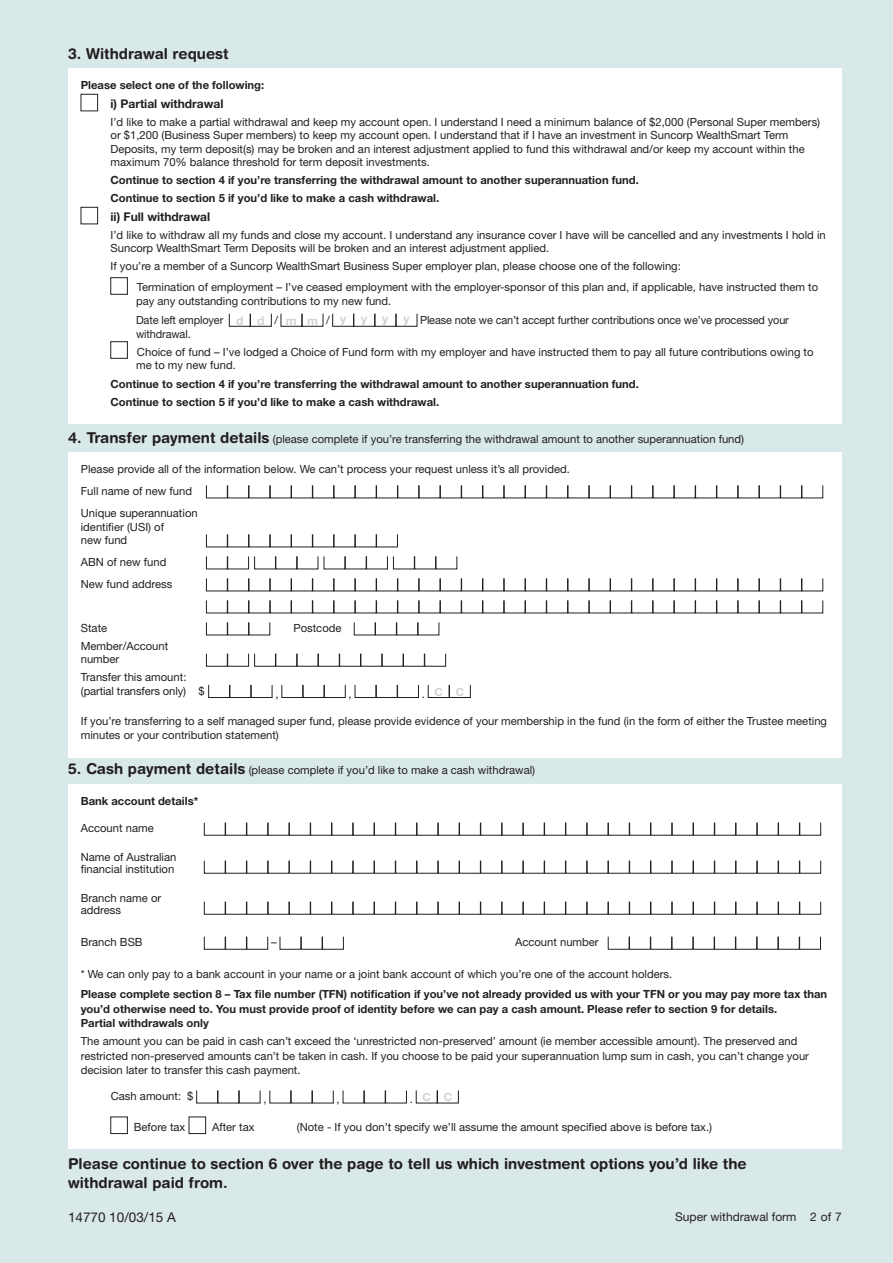
<style>
.page{position:relative;width:893px;height:1263px;background:#d9e8e8}
.page>*{position:absolute;margin:0;border:0;box-sizing:border-box;transform-origin:0 0}
.t1{font:700 15px/19.5px "Helvetica Rounded LT Std";color:#231f20}
.t2{font:13.5px "Helvetica Neue LT Std";color:#231f20}
.t3{font:700 12px "Helvetica Neue LT Std";color:#231f20}
.t4{font:12px "Helvetica Neue LT Std";color:#231f20}
.t5{font:11.25px/13.5px "Helvetica Neue LT Std";color:#231f20}
.t6{font:700 11.25px/14.7px "Helvetica Neue LT Std";color:#231f20}
.t7{font:700 11.25px "Helvetica Neue LT Std";color:#d1d2d4}
.s1{font-weight:700;font-size:12px;color:#d1d2d4}
.s2{font-family:"Helvetica Rounded LT Std";font-weight:700;font-size:15px}
.s3{font-weight:400;color:#231f20}
</style>
<div class="page">
<div style="left:68px;top:68px;width:774px;height:355px;background:#fff"></div>
<div style="left:81px;top:94px;width:17px;height:17px;border:1px solid #231f20"></div>
<div style="left:81px;top:207px;width:17px;height:17px;border:1px solid #231f20"></div>
<div style="left:111px;top:277px;width:17px;height:17px;border:1px solid #231f20"></div>
<svg style="left:229px;top:313px;width:43px;height:14px"></svg>
<svg style="left:281px;top:313px;width:42px;height:14px"></svg>
<svg style="left:332px;top:313px;width:85px;height:14px"></svg>
<div style="left:111px;top:341px;width:17px;height:17px;border:1px solid #231f20"></div>
<div style="left:68px;top:452px;width:774px;height:306px;background:#fff"></div>
<svg style="left:206px;top:485px;width:617px;height:13px"></svg>
<svg style="left:206px;top:534px;width:192px;height:13px"></svg>
<svg style="left:206px;top:556px;width:112px;height:13px"></svg>
<svg style="left:324px;top:556px;width:133px;height:13px"></svg>
<svg style="left:206px;top:578px;width:617px;height:13px"></svg>
<svg style="left:206px;top:600px;width:617px;height:13px"></svg>
<svg style="left:206px;top:622px;width:64px;height:13px"></svg>
<svg style="left:354px;top:622px;width:85px;height:13px"></svg>
<svg style="left:206px;top:653px;width:240px;height:14px"></svg>
<svg style="left:208px;top:684px;width:64px;height:14px"></svg>
<svg style="left:281px;top:684px;width:65px;height:14px"></svg>
<svg style="left:355px;top:684px;width:64px;height:14px"></svg>
<svg style="left:428px;top:684px;width:43px;height:14px"></svg>
<div style="left:68px;top:784px;width:774px;height:364px;background:#fff"></div>
<svg style="left:204px;top:822px;width:617px;height:13px"></svg>
<svg style="left:204px;top:860px;width:617px;height:13px"></svg>
<svg style="left:204px;top:901px;width:617px;height:14px"></svg>
<svg style="left:204px;top:936px;width:64px;height:14px"></svg>
<svg style="left:280px;top:936px;width:64px;height:14px"></svg>
<svg style="left:608px;top:936px;width:213px;height:14px"></svg>
<svg style="left:196px;top:1090px;width:64px;height:13px"></svg>
<svg style="left:269px;top:1090px;width:65px;height:13px"></svg>
<svg style="left:343px;top:1090px;width:64px;height:13px"></svg>
<svg style="left:416px;top:1090px;width:43px;height:13px"></svg>
<div style="left:111px;top:1117px;width:17px;height:17px;border:1px solid #231f20"></div>
<div style="left:189px;top:1117px;width:17px;height:17px;border:1px solid #231f20"></div>
<h1 class="t1" style="left:68px;top:43px;width:162px">3. Withdrawal request</h1>
<p class="t6" style="left:81px;top:77px;width:185px">Please select one of the following:</p>
<p class="t3" style="left:111px;top:96px;width:115px">i) Partial withdrawal</p>
<p class="t5" style="left:111px;top:115px;width:711px">I’d like to make a partial withdrawal and keep my account open. I understand I need a minimum balance of $2,000 (Personal Super members) or $1,200 (Business Super members) to keep my account open. I understand that if I have an investment in Suncorp WealthSmart Term Deposits, my term deposit(s) may be broken and an interest adjustment applied to fund this withdrawal and/or keep my account within the maximum 70% balance threshold for term deposit investments.</p>
<p class="t6" style="left:111px;top:171px;width:530px;line-height:17.7px">Continue to section 4 if you’re transferring the withdrawal amount to another superannuation fund.<br>Continue to section 5 if you’d like to make a cash withdrawal.</p>
<p class="t3" style="left:111px;top:209px;width:101px">ii) Full withdrawal</p>
<p class="t5" style="left:111px;top:228px;width:717px">I’d like to withdraw all my funds and close my account. I understand any insurance cover I have will be cancelled and any investments I hold in<br>Suncorp WealthSmart Term Deposits will be broken and an interest adjustment applied.</p>
<p class="t5" style="left:137px;top:255px;width:683px;line-height:21.3px;text-indent:-26px">If you’re a member of a Suncorp WealthSmart Business Super employer plan, please choose one of the following:<br>Termination of employment – I’ve ceased employment with the employer-sponsor of this plan and, if applicable, have instructed them to</p>
<p class="t5" style="left:136px;top:292px;width:654px;line-height:18.5px">pay any outstanding contributions to my new fund.<br>Date left employer <span class="s1">d d</span> / <span class="s1">m m</span> / <span class="s1">y y y y</span> Please note we can’t accept further contributions once we’ve processed your</p>
<p class="t5" style="left:136px;top:325px;width:679px;line-height:17.7px">withdrawal.<br>Choice of fund – I’ve lodged a Choice of Fund form with my employer and have instructed them to pay all future contributions owing to</p>
<p class="t5" style="left:136px;top:358px;width:101px">me to my new fund.</p>
<p class="t6" style="left:111px;top:374px;width:530px;line-height:18.5px">Continue to section 4 if you’re transferring the withdrawal amount to another superannuation fund.<br>Continue to section 5 if you’d like to make a cash withdrawal.</p>
<p class="t5" style="left:68px;top:432px;width:678px"><span class="s2">4. Transfer payment details</span> (please complete if you’re transferring the withdrawal amount to another superannuation fund)</p>
<p class="t5" style="left:81px;top:458px;width:491px;line-height:22px">Please provide all of the information below. We can’t process your request unless it’s all provided.<br>Full name of new fund<br>Unique superannuation</p>
<p class="t5" style="left:81px;top:520px;width:85px">identifier (USI) of new fund</p>
<p class="t5" style="left:81px;top:551px;width:93px;line-height:22px">ABN of new fund<br>New fund address</p>
<p class="t5" style="left:81px;top:621px;width:28px">State</p>
<p class="t5" style="left:293px;top:621px;width:50px">Postcode</p>
<p class="t5" style="left:81px;top:639px;width:89px">Member/Account number</p>
<p class="t5" style="left:81px;top:670px;width:126px">Transfer this amount: (partial transfers only) $</p>
<p class="t5" style="left:275px;top:687px;width:5px">,</p>
<p class="t5" style="left:349px;top:687px;width:5px">,</p>
<p class="t7" style="left:422px;top:685px;width:44px"><span class="s3">.</span> C C</p>
<p class="t5" style="left:81px;top:714px;width:748px">If you’re transferring to a self managed super fund, please provide evidence of your membership in the fund (in the form of either the Trustee meeting minutes or your contribution statement)</p>
<p class="t5" style="left:68px;top:763px;width:469px"><span class="s2">5. Cash payment details</span> (please complete if you’d like to make a cash withdrawal)</p>
<p class="t6" style="left:81px;top:793px;width:119px">Bank account details*</p>
<p class="t5" style="left:81px;top:821px;width:74px">Account name</p>
<p class="t5" style="left:81px;top:851px;width:97px;line-height:12px">Name of Australian financial institution</p>
<p class="t5" style="left:81px;top:892px;width:82px;line-height:12px">Branch name or address</p>
<p class="t5" style="left:81px;top:935px;width:63px">Branch BSB</p>
<p class="t5" style="left:271px;top:935px;width:7px">–</p>
<p class="t5" style="left:515px;top:935px;width:85px">Account number</p>
<p class="t5" style="left:81px;top:967px;width:593px">* We can only pay to a bank account in your name or a joint bank account of which you’re one of the account holders.</p>
<p class="t6" style="left:81px;top:986px;width:748px">Please complete section 8 – Tax file number (TFN) notification if you’ve not already provided us with your TFN or you may pay more tax than you’d otherwise need to. You must provide proof of identity before we can pay a cash amount. Please refer to section 9 for details.<br>Partial withdrawals only</p>
<p class="t5" style="left:81px;top:1034px;width:730px;line-height:14.2px">The amount you can be paid in cash can’t exceed the ‘unrestricted non-preserved’ amount (ie member accessible amount). The preserved and restricted non-preserved amounts can’t be taken in cash. If you choose to be paid your superannuation lump sum in cash, you can’t change your decision later to transfer this cash payment.</p>
<p class="t5" style="left:111px;top:1089px;width:84px">Cash amount: $</p>
<p class="t5" style="left:263px;top:1092px;width:5px">,</p>
<p class="t5" style="left:337px;top:1092px;width:5px">,</p>
<p class="t7" style="left:410px;top:1090px;width:44px"><span class="s3">.</span> C C</p>
<p class="t5" style="left:134px;top:1120px;width:53px">Before tax</p>
<p class="t5" style="left:212px;top:1120px;width:44px">After tax</p>
<p class="t5" style="left:297px;top:1120px;width:417px">(Note - If you don’t specify we’ll assume the amount specified above is before tax.)</p>
<h1 class="t1" style="left:68px;top:1153px;width:680px">Please continue to section 6 over the page to tell us which investment options you’d like the withdrawal paid from.</h1>
<p class="t2" style="left:68px;top:1209px;width:109px">14770 10/03/15 A</p>
<p class="t4" style="left:675px;top:1209px;width:168px">Super withdrawal form 2 of 7</p>
</div>
